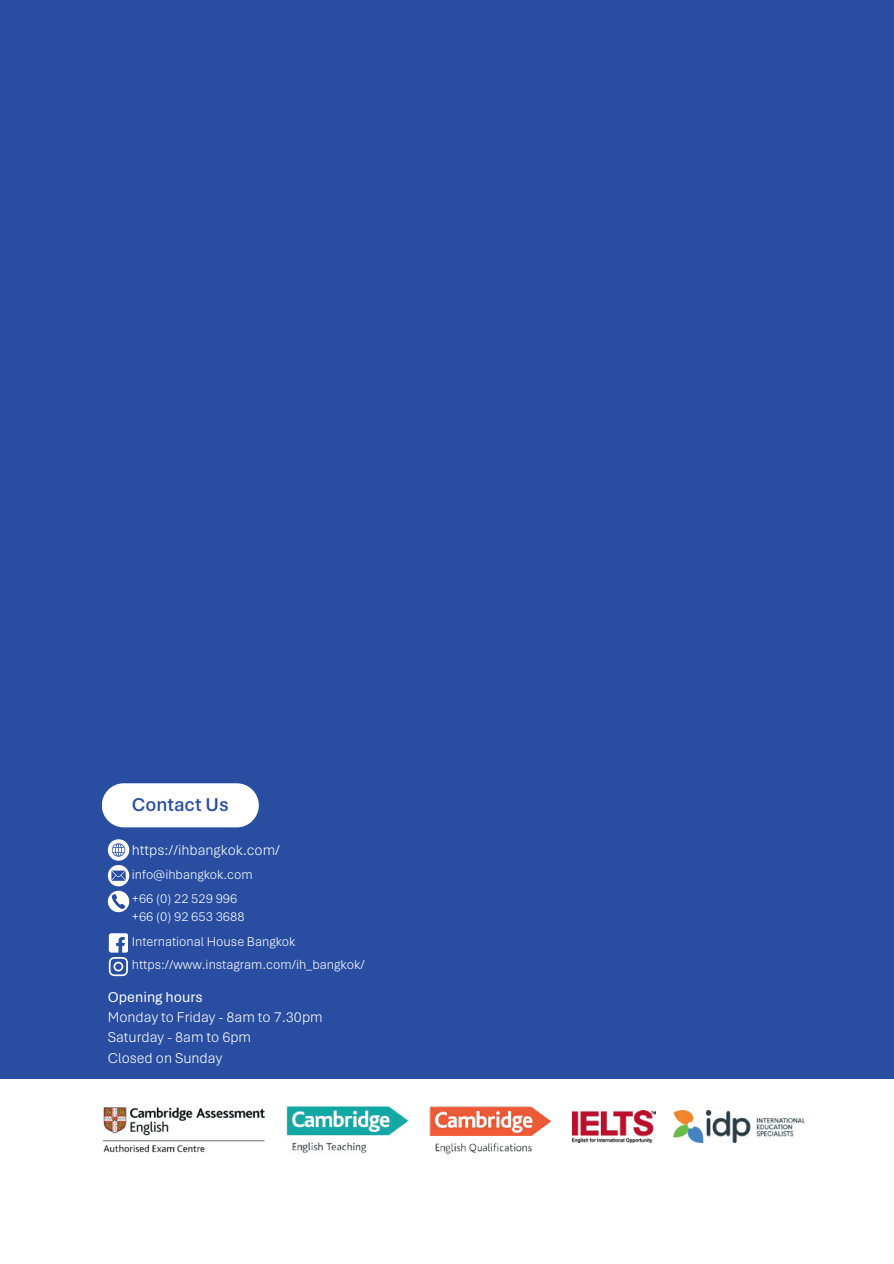
<style>
.page{position:relative;width:894px;height:1264px;background:#fff}
.page>*{position:absolute;margin:0;border:0;box-sizing:border-box;transform-origin:0 0}
.t1{font:600 19.5px "Aptos";color:#284da1}
.t2{font:300 15px/20.2px "Aptos";color:#fff}
.t3{font:15px "Aptos";color:#fff}
.t4{font:300 13.5px/23.1px "Aptos";color:#fff}
</style>
<div class="page">
<div style="left:0;top:0;width:893px;height:1263px;background:#284da1"></div>
<div style="left:102px;top:783px;width:157px;height:44px;background:#fff;border-radius:22px"></div>
<div style="left:0;top:1079px;width:893px;height:184px;background:#fff"></div>
<img style="left:673px;top:1110px;width:130px;height:32px">
<img style="left:572px;top:1110px;width:83px;height:32px">
<img style="left:102px;top:1107px;width:163px;height:46px">
<img style="left:429px;top:1106px;width:123px;height:48px">
<img style="left:286px;top:1105px;width:123px;height:49px">
<svg style="left:109px;top:933px;width:19px;height:43px"></svg>
<svg style="left:108px;top:839px;width:21px;height:73px"></svg>
<h1 class="t1" style="left:132px;top:791px;width:99px">Contact Us</h1>
<p class="t2" style="left:132px;top:838px;width:150px">https://ihbangkok.com/</p>
<p class="t4" style="left:132px;top:862px;width:122px;line-height:24.3px">info@ihbangkok.com +66 (0) 22 529 996</p>
<p class="t4" style="left:132px;top:904px;width:114px">+66 (0) 92 653 3688</p>
<p class="t4" style="left:132px;top:929px;width:234px">International House Bangkok https://www.instagram.com/ih_bangkok/</p>
<p class="t3" style="left:108px;top:986px;width:96px">Opening hours</p>
<p class="t2" style="left:108px;top:1006px;width:216px">Monday to Friday - 8am to 7.30pm<br>Saturday - 8am to 6pm<br>Closed on Sunday</p>
</div>
